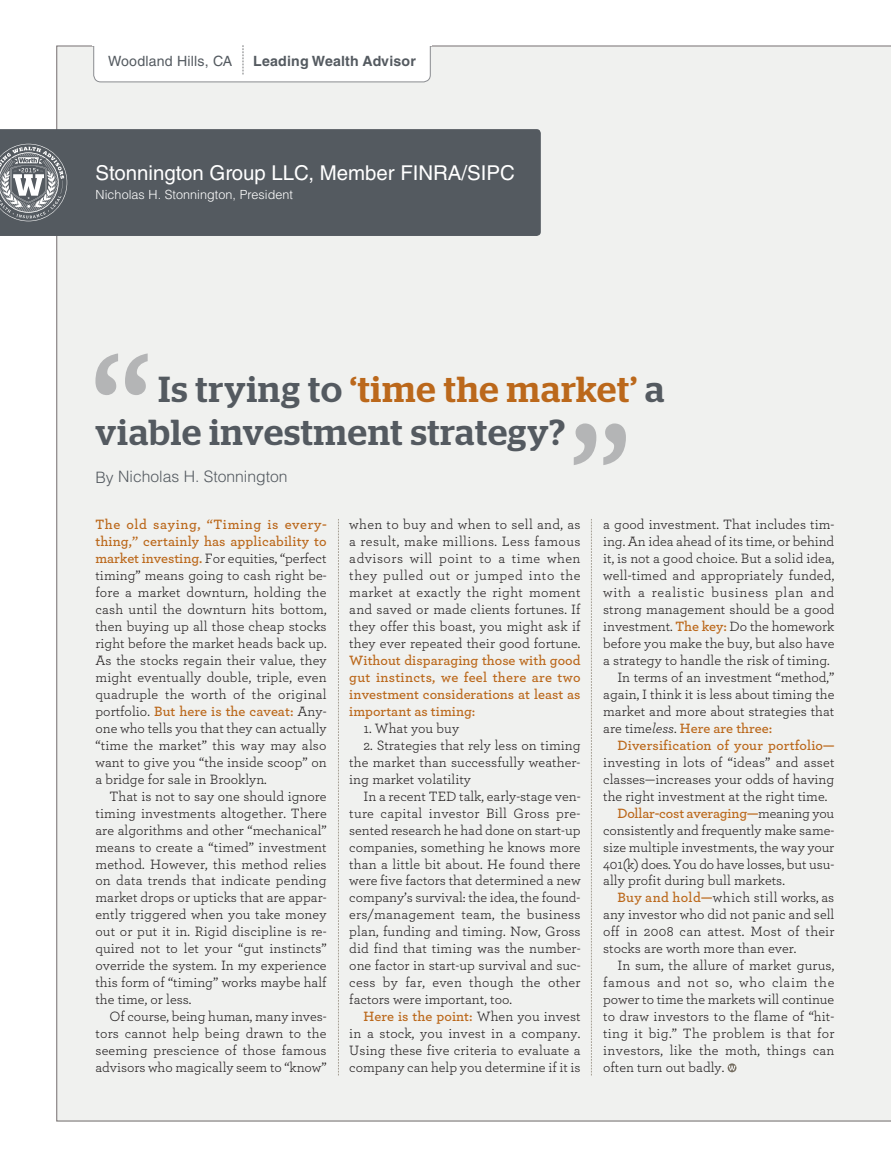
<style>
.page{position:relative;width:891px;height:1167px;background:#fff}
.page>*{position:absolute;margin:0;border:0;box-sizing:border-box;transform-origin:0 0}
.t1{font:500 36.15px/43px "Stag";letter-spacing:.03em;color:#545a60}
.t2{font:20.4px "Helvetica LT Std";color:#fff}
.t3{font:300 15.75px "Helvetica LT Std";color:#545a60}
.t4{font:14.1px/17px "Archer";color:#231f20;text-align:justify}
.t5{font:600 14.1px/17px "Archer";color:#bb681b;text-align:justify}
.t6{font:14.1px "Archer";letter-spacing:.045em;color:#231f20}
.t7{font:14.1px "Archer";letter-spacing:.02em;color:#231f20}
.t8{font:14.1px "Archer";letter-spacing:.025em;color:#231f20}
.t9{font:700 14.1px "Helvetica LT Std";letter-spacing:.015em;color:#545a60}
.t10{font:14.1px "Helvetica LT Std";letter-spacing:.015em;color:#545a60}
.t11{font:300 12.6px "Helvetica LT Std";letter-spacing:.005em;color:#fff}
.s1{color:#bb681b}
.s2{font-weight:600;color:#bb681b}
.s3{font-weight:400;color:#231f20}
.s4{font-weight:400;font-style:italic;color:#231f20}
</style>
<div class="page">
<div style="left:57px;top:46px;width:834px;height:1075px;background:#f0f1ef"></div>
<svg style="left:728px;top:1063px;width:8px;height:9px"></svg>
<div style="left:0;top:129px;width:541px;height:107px;background:#545a60"></div>
<div style="left:94px;top:24px;width:336px;height:58px;background:#fff;border-radius:7px"></div>
<div style="left:94px;top:24px;width:337px;height:58px;border:1px solid #8a8c90;border-radius:7px"></div>
<div style="left:92px;top:3px;width:340px;height:43px;background:#fff"></div>
<svg style="left:243px;top:45px;width:1px;height:29px"></svg>
<svg style="left:95px;top:353px;width:23px;height:42px"></svg>
<svg style="left:125px;top:353px;width:23px;height:42px"></svg>
<svg style="left:603px;top:423px;width:23px;height:42px"></svg>
<svg style="left:574px;top:423px;width:22px;height:42px"></svg>
<svg style="left:338px;top:519px;width:1px;height:556px"></svg>
<svg style="left:591px;top:519px;width:1px;height:556px"></svg>
<svg style="left:0;top:139px;width:72px;height:87px;background:#7d8286"></svg>
<p class="t10" style="left:108px;top:53px;width:126px">Woodland Hills, CA</p>
<p class="t9" style="left:253px;top:53px;width:164px">Leading Wealth Advisor</p>
<h2 class="t2" style="left:96px;top:160px;width:421px">Stonnington Group LLC, Member FINRA/SIPC</h2>
<p class="t11" style="left:96px;top:186px;width:199px">Nicholas H. Stonnington, President</p>
<h1 class="t1" style="left:95px;top:367px;width:570px;text-indent:63px">Is trying to <span class="s1">‘time the market’</span> a viable investment strategy?</h1>
<p class="t3" style="left:95px;top:467px;width:194px">By Nicholas H. Stonnington</p>
<p class="t4" style="left:95px;top:515px;width:233px"><span class="s2">The old saying, “Timing is every&shy;thing,” certainly has applicability to market investing.</span> For equities, “perfect timing” means going to cash right be&shy;fore a market downturn, holding the cash until the downturn hits bottom, then buying up all those cheap stocks right before the market heads back up.<br>As the stocks regain their value, they might eventually double, triple, even quadruple the worth of the original portfolio. <span class="s2">But here is the caveat:</span> Any&shy;one who tells you that they can actually “time the market” this way may also want to give you “the inside scoop” on a bridge for sale in Brooklyn.</p>
<p class="t4" style="left:95px;top:786px;width:233px;text-indent:14px">That is not to say one should ignore timing investments altogether. There are algorithms and other “mechanical” means to create a “timed” investment method. However, this method relies on data trends that indicate pending market drops or upticks that are appar&shy;ently triggered when you take money out or put it in. Rigid discipline is re&shy;quired not to let your “gut instincts” override the system. In my experience this form of “timing” works maybe half the time, or less.</p>
<p class="t4" style="left:95px;top:1007px;width:233px;text-indent:14px">Of course, being human, many inves&shy;tors cannot help being drawn to the seeming prescience of those famous advisors who magically seem to “know”</p>
<p class="t4" style="left:349px;top:515px;width:233px">when to buy and when to sell and, as a result, make millions. Less famous advisors will point to a time when they pulled out or jumped into the market at exactly the right moment and saved or made clients fortunes. If they offer this boast, you might ask if they ever repeated their good fortune.</p>
<p class="t5" style="left:349px;top:650px;width:233px">Without disparaging those with good gut instincts, we feel there are two investment considerations at least as important as timing:</p>
<p class="t4" style="left:363px;top:718px;width:97px">1. What you buy</p>
<p class="t4" style="left:349px;top:735px;width:233px;text-indent:14px">2. Strategies that rely less on timing the market than successfully weather&shy;ing market volatility</p>
<p class="t4" style="left:349px;top:786px;width:233px;text-indent:14px">In a recent TED talk, early-stage ven&shy;ture capital investor Bill Gross pre&shy;sented research he had done on start-up companies, something he knows more than a little bit about. He found there were five factors that determined a new company’s survival: the idea, the found&shy;ers/management team, the business plan, funding and timing. Now, Gross did find that timing was the number&shy;one factor in start-up survival and suc&shy;cess by far, even though the other factors were important, too.</p>
<p class="t4" style="left:349px;top:1007px;width:233px;text-indent:14px"><span class="s2">Here is the point:</span> When you invest in a stock, you invest in a company.<br>Using these five criteria to evaluate a company can help you determine if it is</p>
<p class="t4" style="left:603px;top:515px;width:233px">a good investment. That includes tim-</p>
<p class="t4" style="left:603px;top:532px;width:233px">ing. An idea ahead of its time, or behind</p>
<p class="t4" style="left:603px;top:549px;width:233px">it, is not a good choice. But a solid idea,</p>
<p class="t4" style="left:603px;top:566px;width:233px">well-timed and appropriately funded,</p>
<p class="t6" style="left:603px;top:582px;width:233px">with a realistic business plan and</p>
<p class="t4" style="left:603px;top:600px;width:233px">strong management should be a good</p>
<p class="t4" style="left:603px;top:617px;width:233px">investment. <span class="s2">The key:</span> Do the homework</p>
<p class="t4" style="left:603px;top:634px;width:233px">before you make the buy, but also have</p>
<p class="t4" style="left:603px;top:651px;width:228px">a strategy to handle the risk of timing.</p>
<p class="t4" style="left:617px;top:668px;width:219px">In terms of an investment “method,”</p>
<p class="t4" style="left:603px;top:685px;width:233px">again, I think it is less about timing the</p>
<p class="t4" style="left:603px;top:701px;width:233px">market and more about strategies that</p>
<p class="t5" style="left:603px;top:718px;width:171px"><span class="s3">are time</span><span class="s4">less</span><span class="s3">.</span> Here are three:</p>
<p class="t5" style="left:617px;top:735px;width:219px">Diversification of your portfolio—</p>
<p class="t4" style="left:603px;top:752px;width:233px">investing in lots of “ideas” and asset</p>
<p class="t4" style="left:603px;top:769px;width:233px">classes—increases your odds of having</p>
<p class="t4" style="left:603px;top:786px;width:226px">the right investment at the right time.</p>
<p class="t5" style="left:617px;top:803px;width:219px">Dollar-cost averaging—<span class="s3">meaning you</span></p>
<p class="t4" style="left:603px;top:820px;width:233px">consistently and frequently make same-</p>
<p class="t4" style="left:603px;top:837px;width:233px">size multiple investments, the way your</p>
<p class="t4" style="left:603px;top:854px;width:233px">401(k) does. You do have losses, but usu-</p>
<p class="t4" style="left:603px;top:871px;width:183px">ally profit during bull markets.</p>
<p class="t8" style="left:617px;top:888px;width:218px"><span class="s2">Buy and hold—</span>which still works, as</p>
<p class="t4" style="left:603px;top:905px;width:233px">any investor who did not panic and sell</p>
<p class="t4" style="left:603px;top:922px;width:233px">off in 2008 can attest. Most of their</p>
<p class="t4" style="left:603px;top:939px;width:195px">stocks are worth more than ever.</p>
<p class="t4" style="left:617px;top:956px;width:218px">In sum, the allure of market gurus,</p>
<p class="t6" style="left:603px;top:972px;width:233px">famous and not so, who claim the</p>
<p class="t4" style="left:603px;top:990px;width:233px">power to time the markets will continue</p>
<p class="t4" style="left:603px;top:1007px;width:233px">to draw investors to the flame of “hit-</p>
<p class="t7" style="left:603px;top:1023px;width:233px">ting it big.” The problem is that for</p>
<p class="t4" style="left:603px;top:1041px;width:233px">investors, like the moth, things can</p>
<p class="t4" style="left:603px;top:1058px;width:123px">often turn out badly.</p>
</div>
